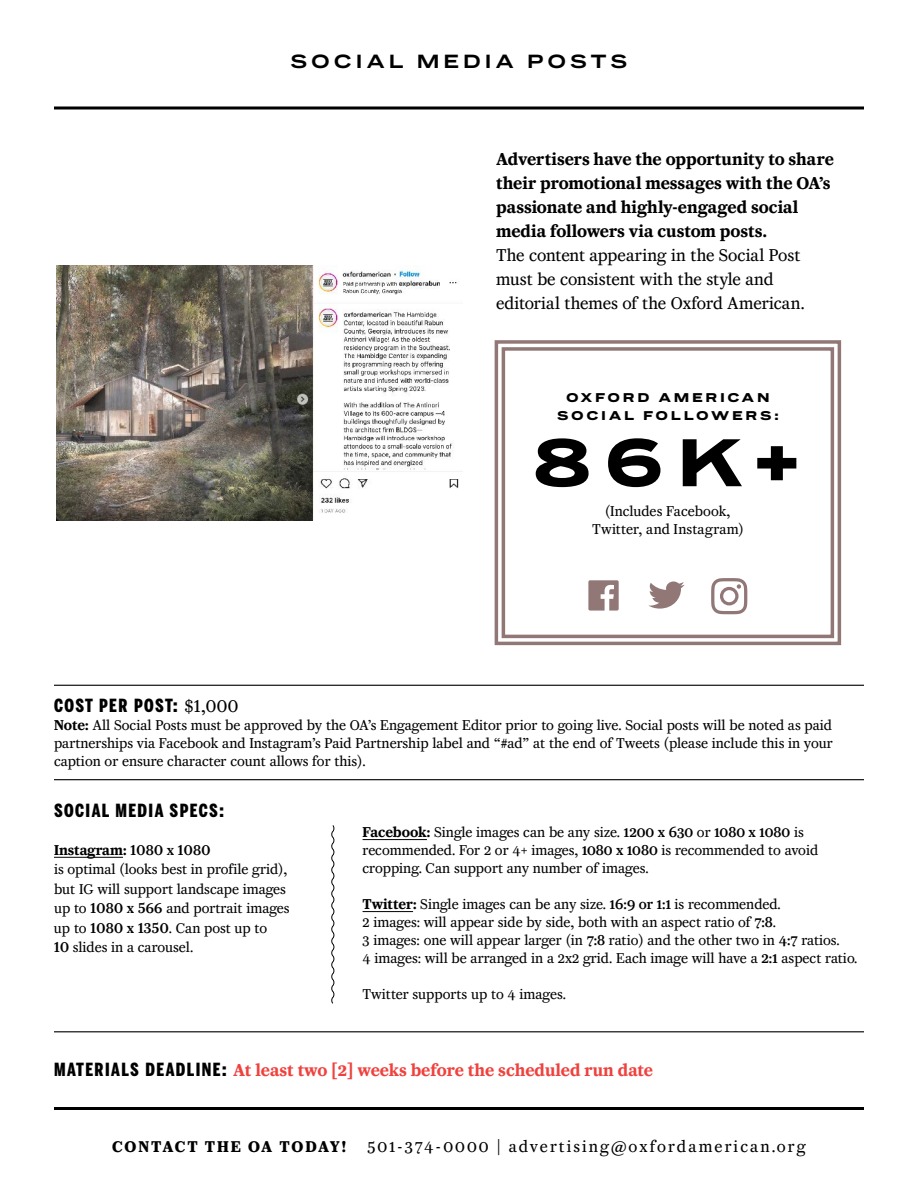
<style>
.page{position:relative;width:918px;height:1188px;background:#fff}
.page>*{position:absolute;margin:0;border:0;box-sizing:border-box;transform-origin:0 0}
.t1{font:900 63.45px "Benton Sans Wide";color:#000}
.t2{font:600 18px/24px "Caponi Text";color:#000}
.t3{font:18px/24px "Caponi Text";color:#000}
.t4{font:600 18px "Caponi Text";color:#ef413d}
.t5{font:900 18px "Benton Sans Compressed";letter-spacing:.08em;color:#000}
.t6{font:700 18px "Benton Sans Wide";letter-spacing:.22em;color:#000}
.t7{font:17.25px "Caponi Text";letter-spacing:.12em;color:#000}
.t8{font:15px/18px "Caponi Text";color:#000}
.t9{font:900 12px/18px "Benton Sans Wide";letter-spacing:.22em;color:#000;text-align:center}
.s1{font-family:"Caponi Text";font-weight:400}
.s2{font-weight:600}
.s3{font-weight:500}
.s4{font-family:"Benton Sans Compressed";font-weight:900;color:#000}
.s5{font-weight:700;font-size:16.35px}
</style>
<div class="page">
<hr style="left:54px;top:685px;width:810px;height:1px;background:#000">
<hr style="left:54px;top:779px;width:810px;height:1px;background:#000">
<svg style="left:331px;top:825px;width:4px;height:179px"></svg>
<svg style="left:54px;top:106px;width:810px;height:4px;background:#3f3f3f"></svg>
<hr style="left:54px;top:1107px;width:810px;height:3px;background:#000">
<hr style="left:54px;top:857px;width:69px;height:1px;background:#000">
<hr style="left:363px;top:839px;width:64px;height:1px;background:#000">
<hr style="left:363px;top:911px;width:50px;height:1px;background:#000">
<svg style="left:494px;top:340px;width:348px;height:306px"></svg>
<div style="left:502px;top:347px;width:332px;height:291px;border:3px solid #927777"></div>
<svg style="left:648px;top:581px;width:37px;height:28px"></svg>
<svg style="left:711px;top:578px;width:36px;height:36px"></svg>
<svg style="left:588px;top:580px;width:31px;height:31px"></svg>
<img style="left:57px;top:265px;width:406px;height:255px">
<hr style="left:54px;top:1031px;width:810px;height:1px;background:#000">
<p class="t6" style="left:290px;top:50px;width:339px">SOCIAL MEDIA POSTS</p>
<p class="t2" style="left:496px;top:146px;width:339px">Advertisers have the opportunity to share their promotional messages with the OA’s passionate and highly-engaged social media followers via custom posts.</p>
<p class="t3" style="left:496px;top:242px;width:310px">The content appearing in the Social Post must be consistent with the style and editorial themes of the Oxford American.</p>
<p class="t9" style="left:557px;top:389px;width:223px">OXFORD AMERICAN<br>SOCIAL FOLLOWERS:</p>
<h1 class="t1" style="left:533px;top:422px;width:270px">86K+</h1>
<p class="t8" style="left:592px;top:501px;width:153px;text-align:center">(Includes Facebook,<br>Twitter, and Instagram)</p>
<p class="t5" style="left:54px;top:694px;width:186px">COST PER POST: <span class="s1">$1,000</span></p>
<p class="t8" style="left:54px;top:715px;width:780px;text-align:justify"><span class="s2">Note:</span> All Social Posts must be approved by the OA’s Engagement Editor prior to going live. Social posts will be noted as paid partnerships via Facebook and Instagram’s Paid Partnership label and “#ad” at the end of Tweets (please include this in your caption or ensure character count allows for this).</p>
<p class="t5" style="left:54px;top:799px;width:171px">SOCIAL MEDIA SPECS:</p>
<p class="t8" style="left:54px;top:839px;width:237px;line-height:19.5px"><span class="s2">Instagram:</span> <span class="s3">1080 x 1080<br></span>is optimal (looks best in profile grid), but IG will support landscape images up to <span class="s3">1080 x 566</span> and portrait images up to <span class="s3">1080 x 1350</span>. Can post up to<br><span class="s3">10</span> slides in a carousel.</p>
<p class="t8" style="left:363px;top:822px;width:457px"><span class="s2">Facebook:</span> Single images can be any size. <span class="s3">1200 x 630</span> or <span class="s3">1080 x 1080</span> is recommended. For 2 or 4+ images, <span class="s3">1080 x 1080</span> is recommended to avoid cropping. Can support any number of images.</p>
<p class="t8" style="left:363px;top:894px;width:496px"><span class="s2">Twitter:</span> Single images can be any size. <span class="s3">16:9 or 1:1</span> is recommended.<br>2 images: will appear side by side, both with an aspect ratio of <span class="s3">7:8</span>.<br>3 images: one will appear larger (in <span class="s3">7:8</span> ratio) and the other two in <span class="s3">4:7</span> ratios.<br>4 images: will be arranged in a 2x2 grid. Each image will have a <span class="s3">2:1</span> aspect ratio.</p>
<p class="t8" style="left:363px;top:984px;width:205px">Twitter supports up to 4 images.</p>
<p class="t4" style="left:54px;top:1056px;width:601px"><span class="s4">MATERIALS DEADLINE:</span> At least two [2] weeks before the scheduled run date</p>
<p class="t7" style="left:112px;top:1133px;width:695px"><span class="s5">CONTACT THE OA TODAY!</span> 501-374-0000 | advertising@oxfordamerican.org</p>
</div>
